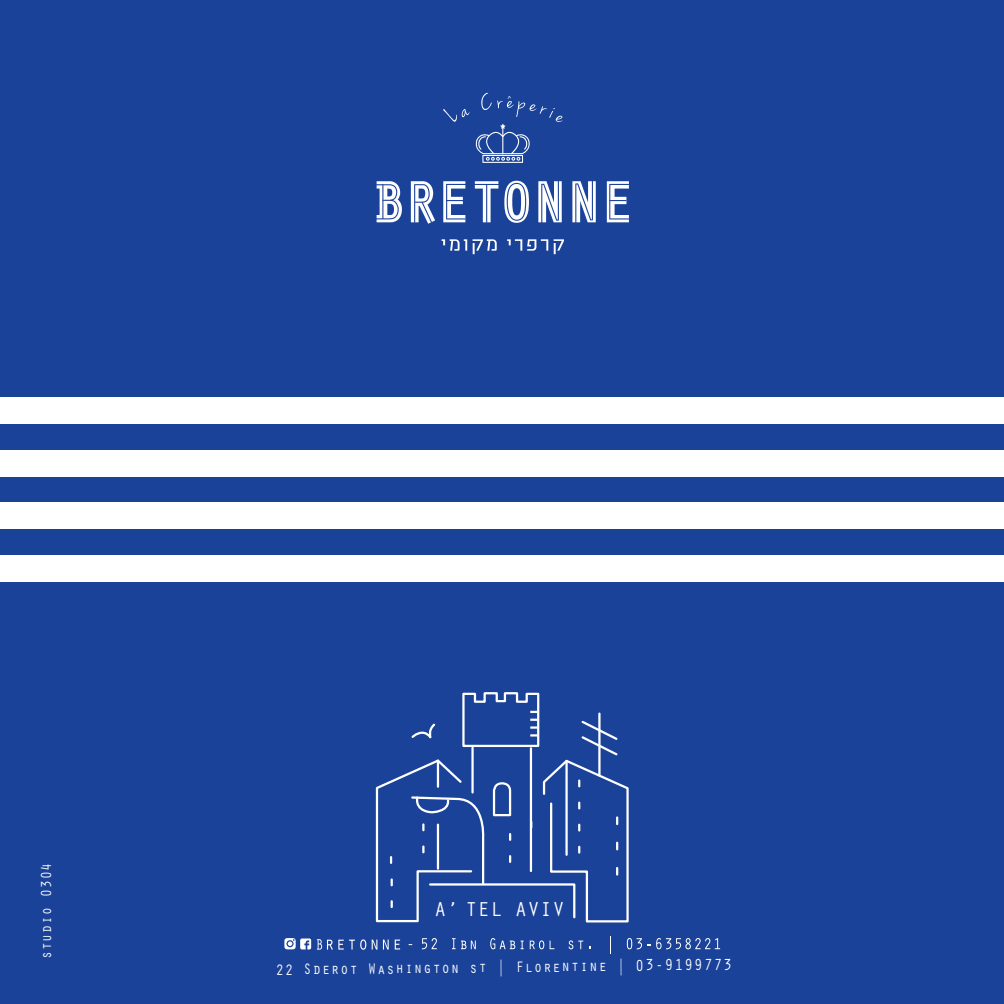
<style>
.page{position:relative;width:1004px;height:1004px;background:#fff}
.page>*{position:absolute;margin:0;border:0;box-sizing:border-box;transform-origin:0 0}
.t1{font:20.85px "Orator Std";color:#fff}
.t2{font:15.6px "Orator Std";color:#fff;scale:.87 1}
.t3{font:15px "Orator Std";letter-spacing:.08em;color:#fff;scale:.87 1}
.s1{font-size:16.5px}
</style>
<div class="page">
<div style="left:0;top:0;width:1003px;height:1003px;background:#1b4299"></div>
<div style="left:0;top:398px;width:1003px;height:26px;background:#fff"></div>
<div style="left:0;top:450px;width:1003px;height:26px;background:#fff"></div>
<div style="left:0;top:503px;width:1003px;height:26px;background:#fff"></div>
<div style="left:0;top:555px;width:1003px;height:26px;background:#fff"></div>
<svg style="left:441px;top:239px;width:55px;height:15px"></svg>
<svg style="left:507px;top:239px;width:57px;height:15px"></svg>
<svg style="left:376px;top:181px;width:26px;height:41px"></svg>
<hr style="left:382px;top:184px;width:1px;height:35px;background:#1b4299">
<svg style="left:411px;top:181px;width:24px;height:43px"></svg>
<svg style="left:443px;top:181px;width:23px;height:41px"></svg>
<svg style="left:607px;top:181px;width:22px;height:41px"></svg>
<svg style="left:474px;top:181px;width:55px;height:42px"></svg>
<svg style="left:538px;top:181px;width:23px;height:42px"></svg>
<svg style="left:572px;top:181px;width:23px;height:42px"></svg>
<svg style="left:443px;top:93px;width:119px;height:70px"></svg>
<svg style="left:375px;top:692px;width:254px;height:231px"></svg>
<svg style="left:422px;top:938px;width:15px;height:11px"></svg>
<svg style="left:452px;top:938px;width:3px;height:11px"></svg>
<svg style="left:461px;top:940px;width:15px;height:9px"></svg>
<svg style="left:490px;top:938px;width:33px;height:11px"></svg>
<svg style="left:529px;top:940px;width:25px;height:9px"></svg>
<svg style="left:568px;top:940px;width:15px;height:9px"></svg>
<svg style="left:626px;top:938px;width:24px;height:11px"></svg>
<svg style="left:656px;top:938px;width:64px;height:11px"></svg>
<svg style="left:317px;top:939px;width:60px;height:10px"></svg>
<svg style="left:383px;top:939px;width:6px;height:10px"></svg>
<svg style="left:395px;top:939px;width:5px;height:10px"></svg>
<svg style="left:284px;top:938px;width:27px;height:11px"></svg>
<p class="t3" style="left:35px;top:959px;width:113px;rotate:-90deg">studio 0304</p>
<h1 class="t1" style="left:434px;top:893px;width:132px">A’ TEL AVIV</h1>
<p class="t2" style="left:275px;top:959px;width:526px;rotate:-1deg">22 Sderot Washington st | Florentine | <span class="s1">03-9199773</span></p>
</div>
